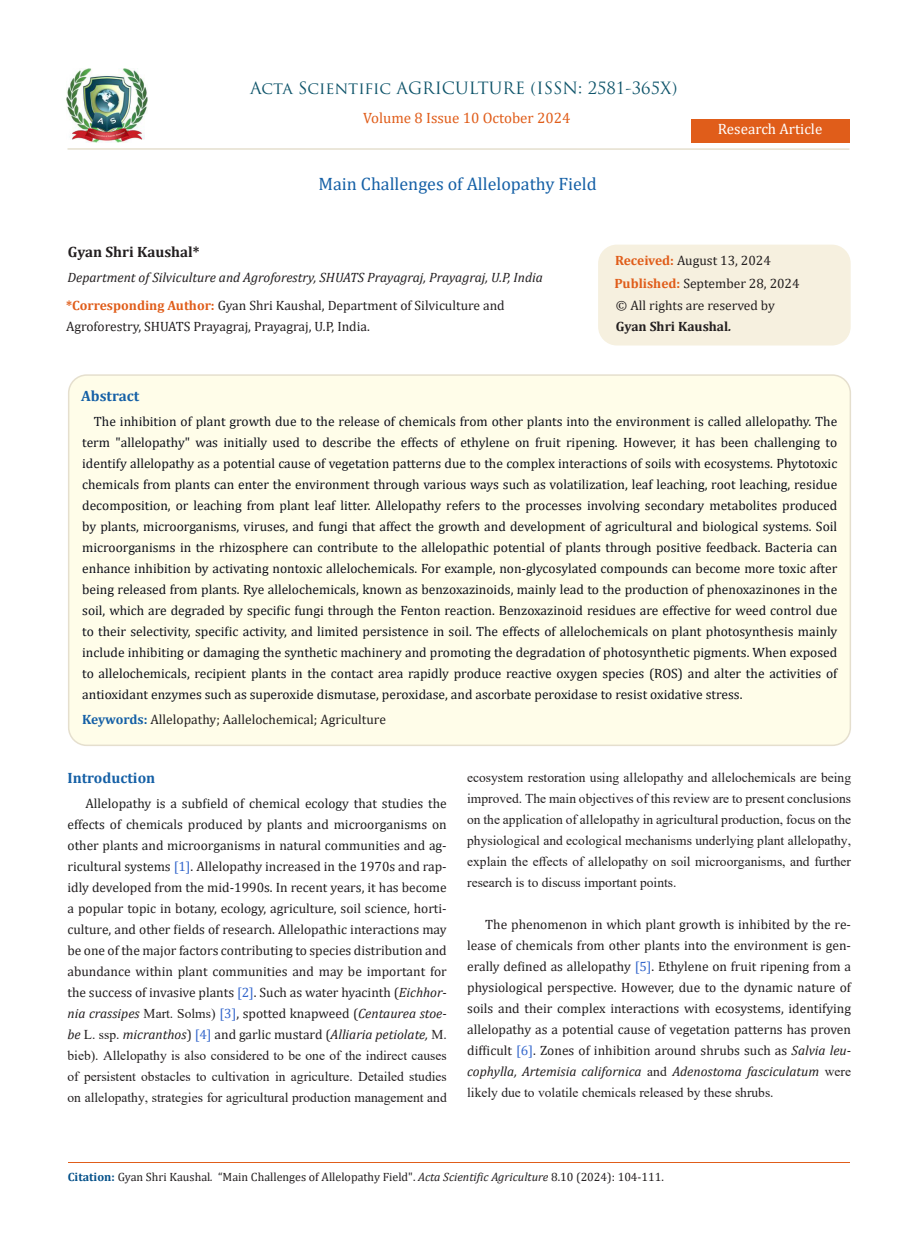
<style>
.page{position:relative;width:917px;height:1260px;background:#fff}
.page>*{position:absolute;margin:0;border:0;box-sizing:border-box;transform-origin:0 0}
.t1{font:18px "Cambria";color:#1560a6}
.t2{font:16.5px "Trajan Pro";color:#0e546a}
.t3{font:15px "Cambria";color:#e05d1a}
.No_Spacing{font:700 15px "Cambria";color:#1560a6}
.t4{font:700 15px "Cambria";color:#231f20}
.t5{font:15px "Cambria";color:#fff}
.No_Spacing-2{font:13.5px/21px "Cambria";color:#0e101a;text-align:justify}
.mb0{font:13.5px/21px "Cambria";color:#231f20;text-align:justify}
.mb0-2{font:13.5px/21px "Times New Roman";color:#231f20;text-align:justify}
.t6{font:italic 13.5px "Cambria";color:#231f20}
.No_Spacing-3{font:13.5px "Cambria";color:#231f20}
.t7{font:700 13.5px "Cambria";color:#231f20}
.t8{font:12px "Cambria";color:#231f20}
.s1{font-weight:700;color:#e05d1a}
.s2{font-style:italic}
.s3{font-weight:700;color:#1560a6}
.s4{color:#1f1f1f}
.s5{color:#36c}
.s6{font-family:"Times New Roman"}
.s7{font-weight:700;color:#035089}
</style>
<div class="page">
<img style="left:67px;top:68px;width:80px;height:74px">
<div style="left:690px;top:119px;width:159px;height:23px;background:#e05d1a"></div>
<div style="left:599px;top:245px;width:250px;height:100px;background:#f6f0df;border-radius:18px"></div>
<div style="left:598px;top:245px;width:252px;height:101px;border:2px solid #f6f0df;border-radius:18px"></div>
<div style="left:69px;top:375px;width:781px;height:370px;background:#fffde9;border-radius:18px"></div>
<div style="left:68px;top:374px;width:783px;height:372px;border:2px solid #e5dfce;border-radius:18px"></div>
<hr style="left:68px;top:1163px;width:781px;height:1px;background:#e05d1a">
<hr style="left:67px;top:148px;width:782px;height:2px;background:#e5dfce">
<p class="t2" style="left:250px;top:77px;width:429px">Acta Scientific AGRICULTURE (ISSN: 2581-365X)</p>
<p class="t3" style="left:363px;top:109px;width:209px">Volume 8 Issue 10 October 2024</p>
<p class="t1" style="left:318px;top:173px;width:280px">Main Challenges of Allelopathy Field</p>
<p class="t5" style="left:717px;top:120px;width:106px">Research Article</p>
<p class="t4" style="left:68px;top:241px;width:133px">Gyan Shri Kaushal*</p>
<p class="t6" style="left:67px;top:268px;width:477px">Department of Silviculture and Agroforestry, SHUATS Prayagraj, Prayagraj, U.P, India</p>
<p class="mb0" style="left:66px;top:295px;width:440px"><span class="s1">*Corresponding Author:</span> Gyan Shri Kaushal, Department of Silviculture and<br>Agroforestry, SHUATS Prayagraj, Prayagraj, U.P, India.</p>
<p class="mb0" style="left:615px;top:250px;width:157px"><span class="s1">Received:</span> August 13, 2024</p>
<p class="mb0" style="left:614px;top:273px;width:187px"><span class="s1">Published:</span> September 28, 2024</p>
<p class="mb0" style="left:616px;top:295px;width:160px">© All rights are reserved by</p>
<p class="t7" style="left:616px;top:317px;width:117px">Gyan Shri Kaushal<span class="s2">.</span></p>
<p class="No_Spacing" style="left:81px;top:385px;width:60px">Abstract</p>
<p class="No_Spacing-2" style="left:82px;top:411px;width:756px;text-indent:12px">The inhibition of plant growth due to the release of chemicals from other plants into the environment is called allelopathy. The term "allelopathy" was initially used to describe the effects of ethylene on fruit ripening. However, it has been challenging to identify allelopathy as a potential cause of vegetation patterns due to the complex interactions of soils with ecosystems. Phytotoxic chemicals from plants can enter the environment through various ways such as volatilization, leaf leaching, root leaching, residue decomposition, or leaching from plant leaf litter. Allelopathy refers to the processes involving secondary metabolites produced by plants, microorganisms, viruses, and fungi that affect the growth and development of agricultural and biological systems. Soil microorganisms in the rhizosphere can contribute to the allelopathic potential of plants through positive feedback. Bacteria can enhance inhibition by activating nontoxic allelochemicals. For example, non-glycosylated compounds can become more toxic after being released from plants. Rye allelochemicals, known as benzoxazinoids, mainly lead to the production of phenoxazinones in the soil, which are degraded by specific fungi through the Fenton reaction. Benzoxazinoid residues are effective for weed control due to their selectivity, specific activity, and limited persistence in soil. The effects of allelochemicals on plant photosynthesis mainly include inhibiting or damaging the synthetic machinery and promoting the degradation of photosynthetic pigments. When exposed to allelochemicals, recipient plants in the contact area rapidly produce reactive oxygen species (ROS) and alter the activities of antioxidant enzymes such as superoxide dismutase, peroxidase, and ascorbate peroxidase to resist oxidative stress.</p>
<p class="No_Spacing-3" style="left:82px;top:712px;width:305px"><span class="s3">Keywords:</span> Allelopathy; Aallelochemical; Agriculture</p>
<p class="No_Spacing" style="left:67px;top:767px;width:89px">Introduction</p>
<p class="mb0" style="left:67px;top:793px;width:381px;text-indent:18px"><span class="s4">Allelopathy is a subfield of chemical ecology that studies the effects of chemicals produced by plants and microorganisms on other plants and microorganisms in natural communities and ag&shy;ricultural systems</span> <span class="s5">[1]</span>. Allelopathy increased in the 1970s and rap&shy;idly developed from the mid-1990s. In recent years, it has become a popular topic in botany, ecology, agriculture, soil science, horti&shy;culture, and other fields of research. Allelopathic interactions may be one of the major factors contributing to species distribution and abundance within plant communities and may be important for the success of invasive plants <span class="s5">[2]</span>. Such as water hyacinth (<span class="s2">Eichhor&shy;nia crassipes</span> <span class="s6">Mart. Solms)</span> <span class="s5">[3]</span>, spotted knapweed (<span class="s2">Centaurea stoe&shy;be</span> <span class="s6">L. ssp.</span> <span class="s2">micranthos</span>) <span class="s5">[4]</span> and garlic mustard (<span class="s2">Alliaria petiolate,</span> <span class="s6">M. bieb). Allelopathy is also considered to be one of the indirect causes of persistent obstacles to cultivation in agriculture. Detailed studies on allelopathy, strategies for agricultural production management and</span></p>
<p class="mb0-2" style="left:467px;top:766px;width:385px">ecosystem restoration using allelopathy and allelochemicals are being improved. The main objectives of this review are to present conclusions on the application of allelopathy in agricultural production, focus on the physiological and ecological mechanisms underlying plant allelopathy, explain the effects of allelopathy on soil microorganisms, and further research is to discuss important points.</p>
<p class="mb0" style="left:467px;top:914px;width:385px;text-indent:18px">The phenomenon in which plant growth is inhibited by the re&shy;lease of chemicals from other plants into the environment is gen&shy;erally defined as allelopathy <span class="s5">[5]</span>. Ethylene on fruit ripening from a physiological perspective. However, due to the dynamic nature of soils and their complex interactions with ecosystems, identifying allelopathy as a potential cause of vegetation patterns has proven difficult <span class="s5">[6]</span>. Zones of inhibition around shrubs such as <span class="s2">Salvia leu&shy;cophylla, Artemisia californica</span> <span class="s6">and</span> <span class="s2">Adenostoma fasciculatum</span> <span class="s6">were likely due to volatile chemicals released by these shrubs.</span></p>
<p class="t8" style="left:68px;top:1169px;width:597px"><span class="s7">Citation:</span> Gyan Shri Kaushal<span class="s2">.</span> “Main Challenges of Allelopathy Field". <span class="s2">Acta Scientific Agriculture</span> 8.10 (2024): 104-111.</p>
</div>
